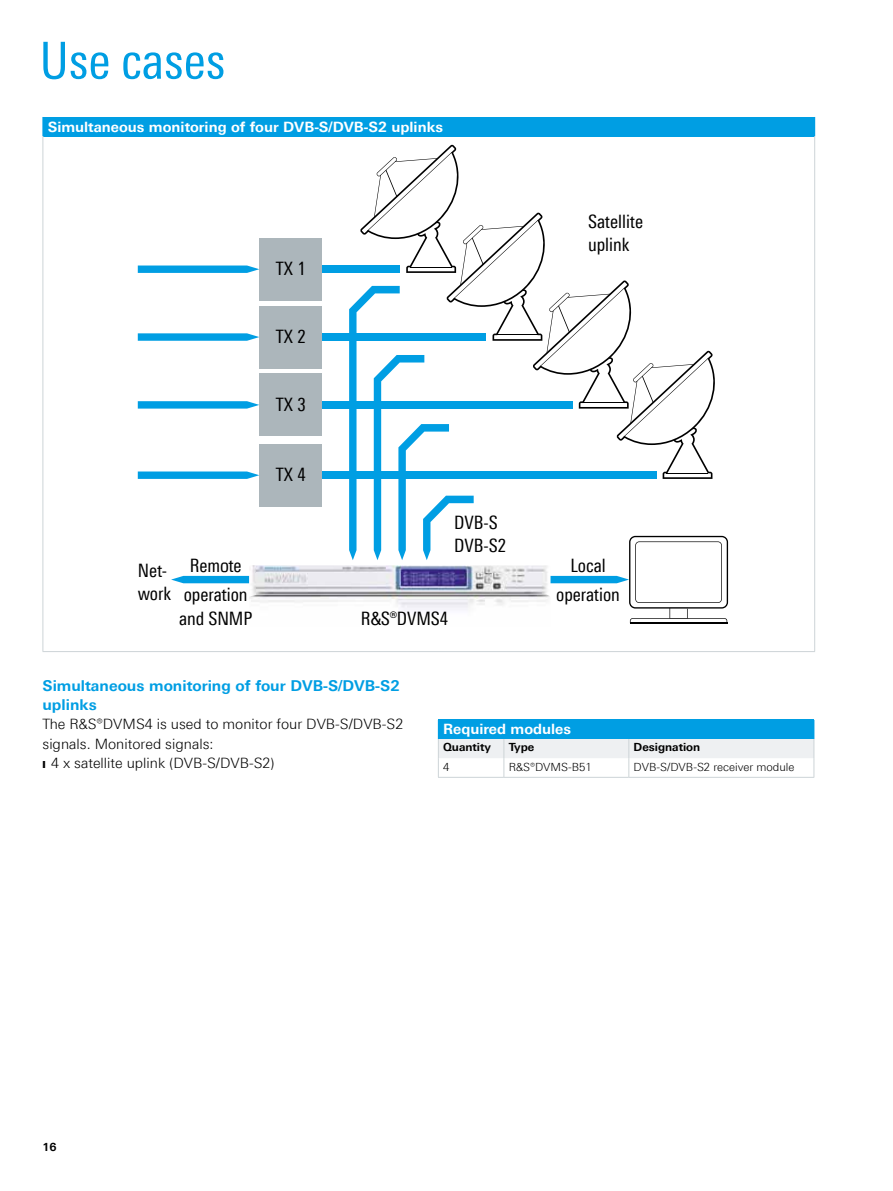
<style>
.page{position:relative;width:893px;height:1191px;background:#fff}
.page>*{position:absolute;margin:0;border:0;box-sizing:border-box;transform-origin:0 0}
.t1{font:51px "Linotype Univers 420 Cn";color:#009ee3}
.t2{font:18.45px/23.4px "Linotype Univers 420 Cn";color:#000}
.t3{font:700 15px/19.2px "Linotype Univers 630";color:#009ee3}
.t4{font:300 14.25px/19.2px "Linotype Univers 330";color:#000}
.t5{font:700 14.25px "Linotype Univers 630";color:#fff}
.t6{font:300 11.25px "Linotype Univers 330";color:#000}
.t7{font:700 11.25px "Linotype Univers 630";color:#000}
</style>
<div class="page">
<div style="left:43px;top:117px;width:772px;height:19px;background:#009ee3"></div>
<hr style="left:43px;top:136px;width:1px;height:515px;background:#cdd4d7">
<hr style="left:814px;top:136px;width:1px;height:515px;background:#cdd4d7">
<hr style="left:43px;top:651px;width:772px;height:1px;background:#cdd4d7">
<div style="left:259px;top:238px;width:63px;height:63px;background:#acb6bb"></div>
<div style="left:259px;top:305px;width:63px;height:63px;background:#acb6bb"></div>
<div style="left:259px;top:373px;width:63px;height:63px;background:#acb6bb"></div>
<div style="left:259px;top:444px;width:63px;height:62px;background:#acb6bb"></div>
<div style="left:322px;top:471px;width:334px;height:8px;background:#009ee3"></div>
<div style="left:322px;top:401px;width:250px;height:7px;background:#009ee3"></div>
<div style="left:322px;top:333px;width:164px;height:8px;background:#009ee3"></div>
<div style="left:322px;top:265px;width:78px;height:8px;background:#009ee3"></div>
<svg style="left:138px;top:265px;width:121px;height:8px"></svg>
<svg style="left:138px;top:333px;width:121px;height:8px"></svg>
<svg style="left:138px;top:401px;width:121px;height:7px"></svg>
<svg style="left:138px;top:471px;width:121px;height:8px"></svg>
<svg style="left:171px;top:576px;width:78px;height:7px"></svg>
<img style="left:249px;top:565px;width:100px;height:37px">
<svg style="left:349px;top:145px;width:379px;height:478px"></svg>
<svg style="left:438px;top:720px;width:377px;height:57px"></svg>
<hr style="left:438px;top:777px;width:66px;height:1px;background:#cdd4d7">
<hr style="left:504px;top:777px;width:125px;height:1px;background:#cdd4d7">
<hr style="left:629px;top:777px;width:185px;height:1px;background:#cdd4d7">
<h1 class="t1" style="left:40px;top:31px;width:187px">Use cases</h1>
<p class="t5" style="left:48px;top:118px;width:397px">Simultaneous monitoring of four DVB-S/DVB-S2 uplinks</p>
<p class="t2" style="left:276px;top:257px;width:31px">TX 1</p>
<p class="t2" style="left:276px;top:325px;width:31px">TX 2</p>
<p class="t2" style="left:276px;top:392px;width:31px">TX 3</p>
<p class="t2" style="left:276px;top:463px;width:31px">TX 4</p>
<p class="t2" style="left:454px;top:510px;width:53px">DVB-S<br>DVB-S2</p>
<p class="t2" style="left:588px;top:209px;width:57px">Satellite uplink</p>
<p class="t2" style="left:138px;top:558px;width:35px">Net&shy;work</p>
<p class="t2" style="left:556px;top:550px;width:65px;line-height:29.5px;text-align:center">Local operation</p>
<p class="t2" style="left:184px;top:550px;width:65px;line-height:29.5px;text-align:center">Remote operation</p>
<p class="t2" style="left:179px;top:606px;width:75px">and SNMP</p>
<p class="t2" style="left:361px;top:606px;width:89px">¸DVMS4</p>
<p class="t3" style="left:43px;top:676px;width:359px">Simultaneous monitoring of four DVB-S/DVB-S2 uplinks</p>
<p class="t4" style="left:43px;top:714px;width:362px">The R&amp;S®DVMS4 is used to monitor four DVB-S/DVB-S2 signals. Monitored signals:<br>❙ 4 x satellite uplink (DVB-S/DVB-S2)</p>
<p class="t5" style="left:443px;top:721px;width:130px">Required modules</p>
<p class="t7" style="left:443px;top:740px;width:49px">Quantity</p>
<p class="t7" style="left:509px;top:740px;width:27px">Type</p>
<p class="t7" style="left:634px;top:740px;width:68px">Designation</p>
<p class="t6" style="left:443px;top:760px;width:8px">4</p>
<p class="t6" style="left:509px;top:760px;width:85px">R&amp;S®DVMS-B51</p>
<p class="t6" style="left:634px;top:760px;width:162px">DVB-S/DVB-S2 receiver module</p>
<p class="t7" style="left:43px;top:1139px;width:16px">16</p>
</div>
